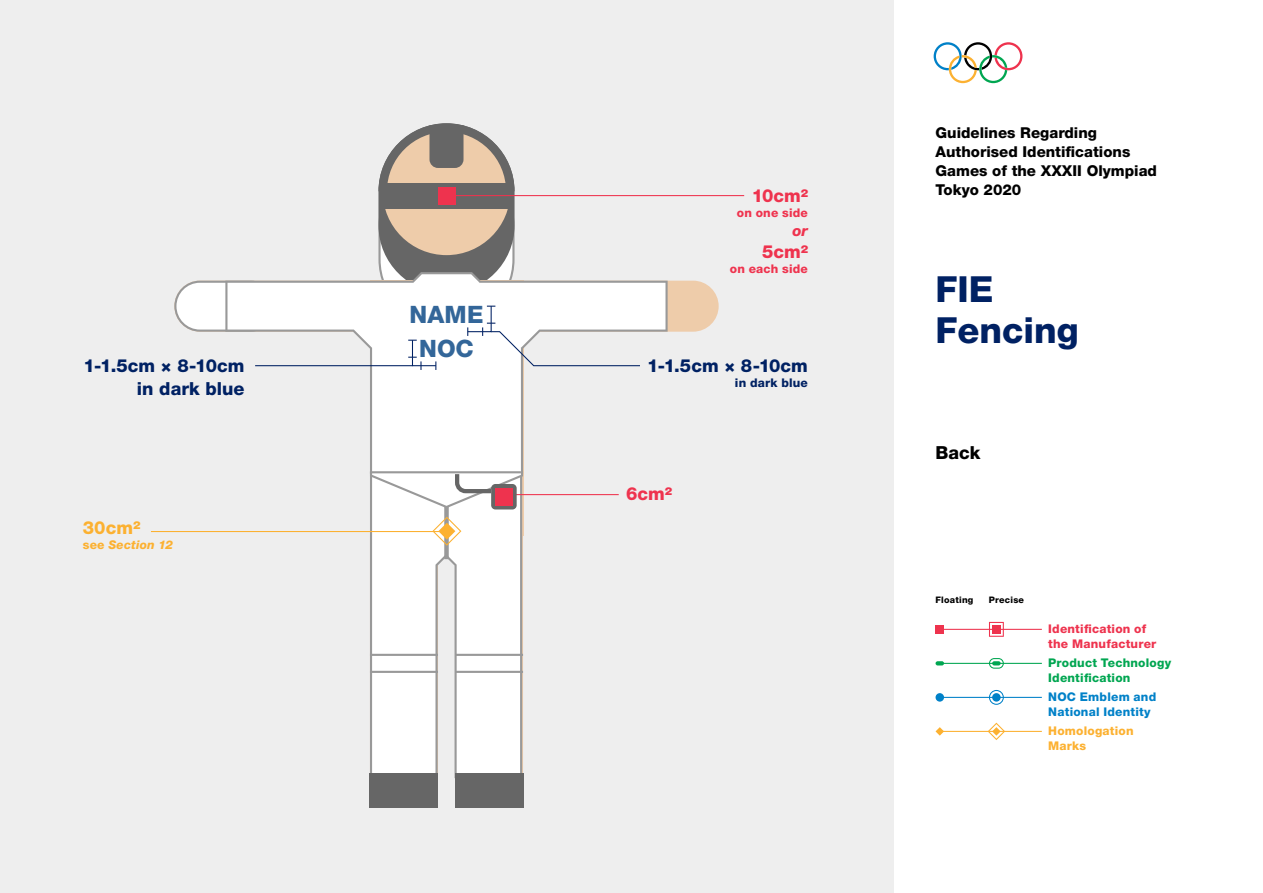
<style>
.page{position:relative;width:1263px;height:893px;background:#fff}
.page>*{position:absolute;margin:0;border:0;box-sizing:border-box;transform-origin:0 0}
.t1{font:800 36px/40.5px "Helvetica Neue LT Std";color:#002163}
.t2{font:800 24px/34px "Helvetica Neue LT Std";letter-spacing:.01em;color:#369;text-align:center}
.t3{font:800 18px/22.5px "Helvetica Neue LT Std";color:#002163;text-align:right}
.t4{font:800 18px "Helvetica Neue LT Std";letter-spacing:.005em;color:#ee334e}
.t5{font:800 18px "Helvetica Neue LT Std";letter-spacing:.005em;color:#fcb131}
.Subtitle{font:800 18px "Helvetica Neue LT Std";color:#000}
.t6{font:800 15px/18.8px "Helvetica Neue LT Std";color:#000}
.t7{font:italic 800 15px "Helvetica Neue LT Std";color:#ee334e}
.t8{font:800 12px/15px "Helvetica Neue LT Std";letter-spacing:.015em;color:#ee334e}
.t9{font:800 12px/15px "Helvetica Neue LT Std";letter-spacing:.02em;color:#00a651}
.t10{font:800 12px/15px "Helvetica Neue LT Std";letter-spacing:.02em;color:#0081c8}
.t11{font:800 12px/15px "Helvetica Neue LT Std";letter-spacing:.015em;color:#fcb131}
.t12{font:italic 800 12px "Helvetica Neue LT Std";letter-spacing:.01em;color:#fcb131}
.t13{font:800 12px "Helvetica Neue LT Std";letter-spacing:.015em;color:#002163}
.t14{font:800 9px "Helvetica Neue LT Std";letter-spacing:.025em;color:#000}
.s1{font-style:normal}
</style>
<div class="page">
<div style="left:0;top:0;width:893px;height:893px;background:#eee"></div>
<svg style="left:934px;top:42px;width:88px;height:41px"></svg>
<div style="left:174px;top:281px;width:545px;height:51px;background:#eca;border-radius:26px"></div>
<svg style="left:370px;top:508px;width:152px;height:270px;background:#f7f7f7"></svg>
<hr style="left:370px;top:654px;width:68px;height:2px;background:#999">
<hr style="left:370px;top:671px;width:68px;height:2px;background:#999">
<hr style="left:455px;top:654px;width:68px;height:2px;background:#999">
<hr style="left:455px;top:671px;width:68px;height:2px;background:#999">
<div style="left:444px;top:472px;width:5px;height:87px;background:#999"></div>
<div style="left:370px;top:774px;width:68px;height:34px;background:#666"></div>
<div style="left:455px;top:774px;width:68px;height:34px;background:#666"></div>
<svg style="left:174px;top:281px;width:51px;height:51px;background:#f2f2f2"></svg>
<svg style="left:225px;top:280px;width:443px;height:228px"></svg>
<hr style="left:500px;top:494px;width:119px;height:1px;background:#ee334e">
<hr style="left:255px;top:365px;width:157px;height:1px;background:#002163">
<div style="left:491px;top:484px;width:26px;height:25px;background:linear-gradient(to right,#666,#666);border-radius:4px"></div>
<div style="left:495px;top:488px;width:17px;height:17px;background:#ee334e"></div>
<svg style="left:374px;top:123px;width:267px;height:247px"></svg>
<div style="left:438px;top:187px;width:17px;height:17px;background:#ee334e"></div>
<hr style="left:446px;top:195px;width:298px;height:1px;background:#ee334e">
<hr style="left:151px;top:531px;width:295px;height:1px;background:#fcb131">
<svg style="left:432px;top:517px;width:29px;height:29px"></svg>
<hr style="left:370px;top:471px;width:151px;height:2px;background:#999">
<svg style="left:453px;top:470px;width:42px;height:25px"></svg>
<hr style="left:940px;top:629px;width:102px;height:1px;background:#ee334e">
<div style="left:935px;top:625px;width:9px;height:9px;background:#ee334e"></div>
<svg style="left:989px;top:622px;width:15px;height:15px"></svg>
<div style="left:992px;top:625px;width:9px;height:9px;background:#ee334e"></div>
<hr style="left:940px;top:663px;width:102px;height:1px;background:#00a651">
<svg style="left:935px;top:661px;width:9px;height:4px"></svg>
<svg style="left:989px;top:658px;width:15px;height:11px"></svg>
<hr style="left:940px;top:697px;width:102px;height:1px;background:#0081c8">
<div style="left:935px;top:693px;width:9px;height:9px;background:#0081c8;border-radius:50%"></div>
<svg style="left:989px;top:690px;width:15px;height:15px"></svg>
<div style="left:992px;top:693px;width:9px;height:9px;background:#0081c8;border-radius:50%"></div>
<hr style="left:940px;top:731px;width:102px;height:1px;background:#fcb131">
<svg style="left:935px;top:727px;width:9px;height:9px"></svg>
<svg style="left:988px;top:723px;width:17px;height:17px"></svg>
<p class="t3" style="left:84px;top:354px;width:162px">1-1.5cm × 8-10cm in dark blue</p>
<p class="t5" style="left:83px;top:517px;width:59px">30cm2</p>
<p class="t12" style="left:83px;top:537px;width:92px"><span class="s1">see</span> Section 12</p>
<p class="t2" style="left:409px;top:298px;width:75px">NAME<br>NOC</p>
<p class="t4" style="left:752px;top:185px;width:58px">10cm2</p>
<p class="t8" style="left:737px;top:205px;width:73px">on one side</p>
<p class="t7" style="left:792px;top:221px;width:17px">or</p>
<p class="t4" style="left:762px;top:241px;width:47px">5cm2</p>
<p class="t8" style="left:730px;top:261px;width:80px">on each side</p>
<p class="t3" style="left:647px;top:354px;width:162px">1-1.5cm × 8-10cm</p>
<p class="t13" style="left:735px;top:376px;width:75px">in dark blue</p>
<p class="t4" style="left:626px;top:482px;width:47px">6cm2</p>
<p class="t6" style="left:935px;top:124px;width:223px">Guidelines Regarding<br>Authorised Identifications<br>Games of the XXXII Olympiad<br>Tokyo 2020</p>
<h1 class="t1" style="left:935px;top:269px;width:145px">FIE<br>Fencing</h1>
<p class="Subtitle" style="left:935px;top:442px;width:47px">Back</p>
<p class="t14" style="left:935px;top:594px;width:39px">Floating</p>
<p class="t14" style="left:989px;top:594px;width:37px">Precise</p>
<p class="t8" style="left:1048px;top:621px;width:110px">Identification of the Manufacturer</p>
<p class="t9" style="left:1048px;top:655px;width:124px">Product Technology<br>Identification</p>
<p class="t10" style="left:1048px;top:689px;width:110px">NOC Emblem and<br>National Identity</p>
<p class="t11" style="left:1048px;top:723px;width:87px">Homologation<br>Marks</p>
</div>
